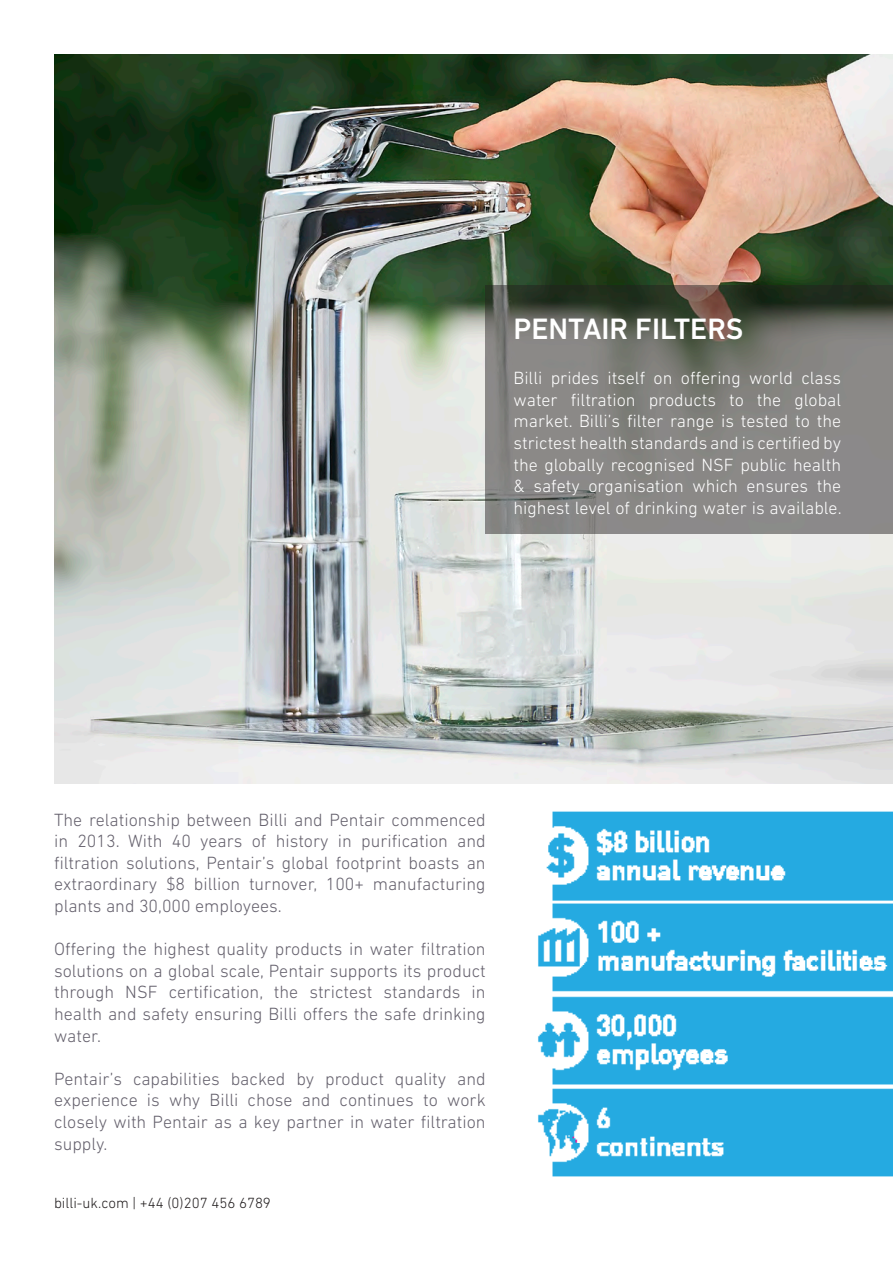
<style>
.page{position:relative;width:893px;height:1263px;background:#fff}
.page>*{position:absolute;margin:0;border:0;box-sizing:border-box;transform-origin:0 0}
.t1{font:500 30px "DIN Next LT Pro";color:#fff}
.t2{font:300 18px/21.6px "DIN Next LT Pro";color:#65616d;text-align:justify}
.t3{font:300 18px/21.6px "DIN Next LT Pro";color:#fff;text-align:justify}
.t4{font:300 15px "DIN Next LT Pro";color:#231f20}
</style>
<div class="page">
<img style="left:54px;top:54px;width:839px;height:729px">
<svg style="left:486px;top:286px;width:407px;height:248px;background:#797975"></svg>
<img style="left:538px;top:811px;width:355px;height:366px">
<p class="t1" style="left:514px;top:312px;width:231px">PENTAIR FILTERS</p>
<p class="t3" style="left:514px;top:367px;width:330px">Billi prides itself on offering world class water filtration products to the global market. Billi’s filter range is tested to the strictest health standards and is certified by the globally recognised NSF public health &amp; safety organisation which ensures the highest level of drinking water is available.</p>
<p class="t2" style="left:54px;top:808px;width:433px">The relationship between Billi and Pentair commenced in 2013. With 40 years of history in purification and filtration solutions, Pentair’s global footprint boasts an extraordinary $8 billion turnover, 100+ manufacturing plants and 30,000 employees.</p>
<p class="t2" style="left:54px;top:938px;width:433px">Offering the highest quality products in water filtration solutions on a global scale, Pentair supports its product through NSF certification, the strictest standards in health and safety ensuring Billi offers the safe drinking water.</p>
<p class="t2" style="left:54px;top:1068px;width:433px">Pentair’s capabilities backed by product quality and experience is why Billi chose and continues to work closely with Pentair as a key partner in water filtration supply.</p>
<p class="t4" style="left:54px;top:1194px;width:218px">billi-uk.com | +44 (0)207 456 6789</p>
</div>
